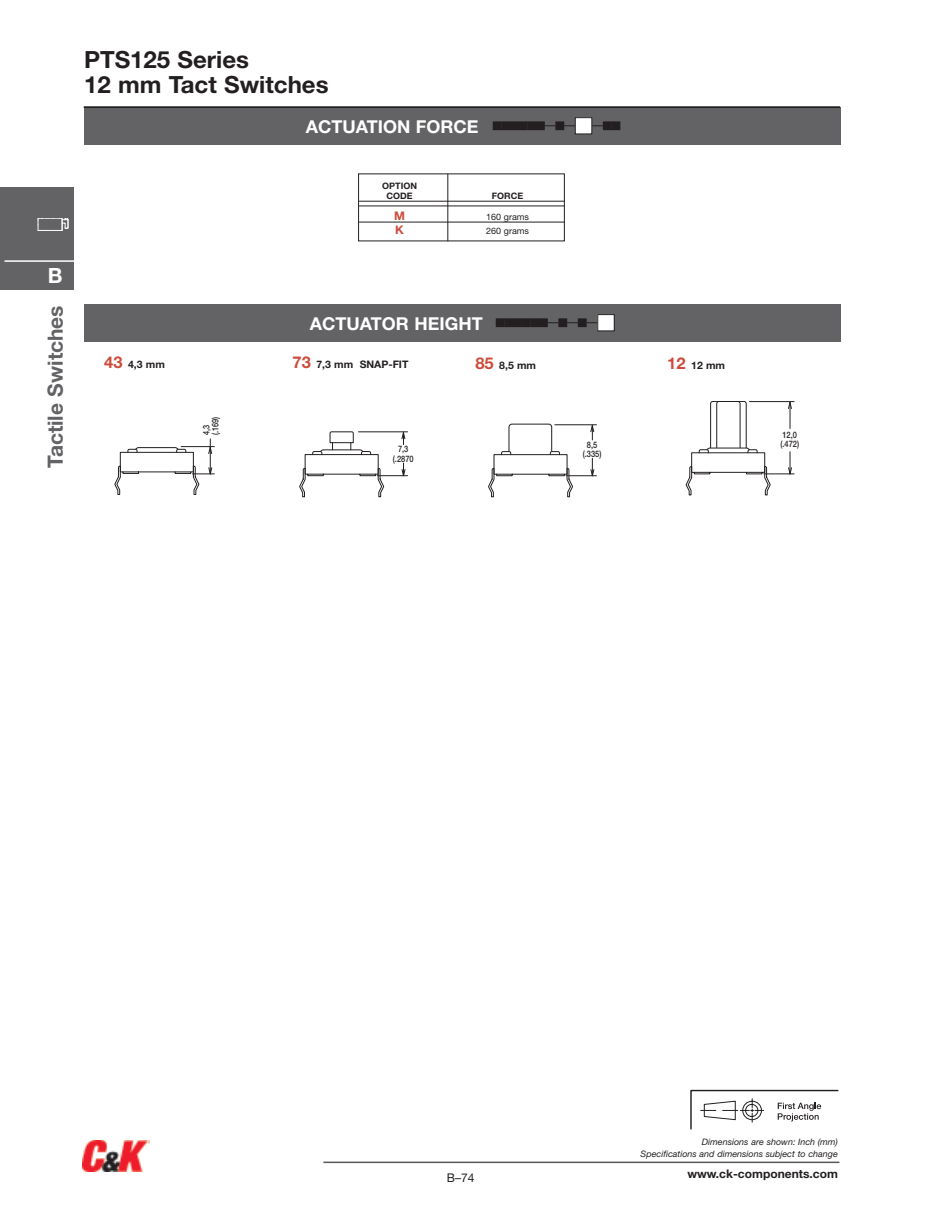
<style>
.page{position:relative;width:945px;height:1229px;background:#fff}
.page>*{position:absolute;margin:0;border:0;box-sizing:border-box;transform-origin:0 0}
.t1{font:700 23.7px/25.2px "Helvetica Neue";color:#231f20}
.t2{font:700 21px "Helvetica Neue";color:#636366}
.t3{font:700 21px "Helvetica Neue";color:#fff}
.t4{font:700 17.7px "Helvetica Neue";color:#fff}
.t5{font:12px "Helvetica Neue";color:#231f20}
.t6{font:700 11.85px "Helvetica Neue";color:#231f20}
.t7{font:700 11.85px "Helvetica Neue";color:#cd4b3b}
.t8{font:700 10.35px "Helvetica Neue";color:#231f20}
.t9{font:500 9px/9.1px "Helvetica Neue";color:#231f20;scale:.82 1}
.t10{font:italic 8.85px/11.9px "Helvetica Neue";color:#231f20;text-align:right}
.t11{font:500 8.85px/9px "Helvetica Neue";color:#231f20;text-align:center;scale:.84 1}
.t12{font:8.85px "Helvetica Neue";color:#231f20}
.t13{font:700 8.85px/10.6px "Helvetica Neue";color:#231f20;text-align:center}
.s1{font-size:16.35px;color:#cd4b3b}
</style>
<div class="page">
<hr style="left:323px;top:1161px;width:516px;height:2px;background:#57585a">
<img style="left:83px;top:1140px;width:66px;height:31px">
<div style="left:0;top:188px;width:74px;height:101px;background:#636366"></div>
<svg style="left:37px;top:218px;width:32px;height:13px"></svg>
<hr style="left:4px;top:260px;width:70px;height:2px;background:#fff">
<svg style="left:690px;top:1089px;width:148px;height:40px"></svg>
<div style="left:84px;top:107px;width:756px;height:38px;background:#636366"></div>
<div style="left:575px;top:118px;width:17px;height:16px;background:#fff"></div>
<div style="left:575px;top:117px;width:17px;height:17px;border:1px solid #231f20"></div>
<div style="left:502px;top:122px;width:8px;height:8px;background:#231f20"></div>
<div style="left:502px;top:121px;width:8px;height:9px;border:1px solid #231f20"></div>
<div style="left:493px;top:122px;width:8px;height:8px;background:#231f20"></div>
<div style="left:493px;top:121px;width:9px;height:9px;border:1px solid #231f20"></div>
<div style="left:603px;top:122px;width:8px;height:8px;background:#231f20"></div>
<div style="left:603px;top:121px;width:9px;height:9px;border:1px solid #231f20"></div>
<div style="left:612px;top:122px;width:8px;height:8px;background:#231f20"></div>
<div style="left:612px;top:121px;width:8px;height:9px;border:1px solid #231f20"></div>
<div style="left:511px;top:122px;width:7px;height:8px;background:#231f20"></div>
<div style="left:510px;top:121px;width:9px;height:9px;border:1px solid #231f20"></div>
<div style="left:528px;top:122px;width:8px;height:8px;background:#231f20"></div>
<div style="left:527px;top:121px;width:9px;height:9px;border:1px solid #231f20"></div>
<div style="left:519px;top:122px;width:8px;height:8px;background:#231f20"></div>
<div style="left:519px;top:121px;width:8px;height:9px;border:1px solid #231f20"></div>
<div style="left:536px;top:122px;width:8px;height:8px;background:#231f20"></div>
<div style="left:536px;top:121px;width:9px;height:9px;border:1px solid #231f20"></div>
<div style="left:556px;top:122px;width:8px;height:8px;background:#231f20"></div>
<div style="left:555px;top:121px;width:9px;height:9px;border:1px solid #231f20"></div>
<hr style="left:359px;top:201px;width:206px;height:1px;background:#231f20">
<hr style="left:359px;top:205px;width:206px;height:1px;background:#231f20">
<hr style="left:359px;top:222px;width:206px;height:1px;background:#231f20">
<hr style="left:447px;top:174px;width:1px;height:67px;background:#231f20">
<div style="left:84px;top:304px;width:756px;height:37px;background:#636366"></div>
<div style="left:598px;top:314px;width:16px;height:17px;background:#fff"></div>
<div style="left:597px;top:314px;width:18px;height:17px;border:1px solid #231f20"></div>
<div style="left:505px;top:319px;width:8px;height:8px;background:#231f20"></div>
<div style="left:505px;top:318px;width:8px;height:9px;border:1px solid #231f20"></div>
<div style="left:496px;top:319px;width:8px;height:8px;background:#231f20"></div>
<div style="left:496px;top:318px;width:9px;height:9px;border:1px solid #231f20"></div>
<div style="left:578px;top:319px;width:8px;height:8px;background:#231f20"></div>
<div style="left:578px;top:318px;width:9px;height:9px;border:1px solid #231f20"></div>
<div style="left:514px;top:319px;width:7px;height:8px;background:#231f20"></div>
<div style="left:513px;top:318px;width:9px;height:9px;border:1px solid #231f20"></div>
<div style="left:531px;top:319px;width:8px;height:8px;background:#231f20"></div>
<div style="left:530px;top:318px;width:9px;height:9px;border:1px solid #231f20"></div>
<div style="left:522px;top:319px;width:8px;height:8px;background:#231f20"></div>
<div style="left:522px;top:318px;width:8px;height:9px;border:1px solid #231f20"></div>
<div style="left:539px;top:319px;width:8px;height:8px;background:#231f20"></div>
<div style="left:539px;top:318px;width:9px;height:9px;border:1px solid #231f20"></div>
<div style="left:559px;top:319px;width:8px;height:8px;background:#231f20"></div>
<div style="left:558px;top:318px;width:9px;height:9px;border:1px solid #231f20"></div>
<hr style="left:566px;top:475px;width:30px;height:1px;background:#231f20">
<hr style="left:555px;top:424px;width:41px;height:1px;background:#231f20">
<svg style="left:590px;top:458px;width:5px;height:18px"></svg>
<svg style="left:590px;top:424px;width:5px;height:16px"></svg>
<svg style="left:488px;top:424px;width:85px;height:73px"></svg>
<hr style="left:377px;top:475px;width:31px;height:1px;background:#231f20">
<hr style="left:358px;top:431px;width:50px;height:1px;background:#231f20">
<svg style="left:299px;top:431px;width:86px;height:66px"></svg>
<svg style="left:401px;top:463px;width:5px;height:13px"></svg>
<svg style="left:401px;top:432px;width:5px;height:12px"></svg>
<svg style="left:114px;top:439px;width:100px;height:56px"></svg>
<hr style="left:764px;top:473px;width:30px;height:1px;background:#231f20">
<hr style="left:749px;top:401px;width:45px;height:1px;background:#231f20">
<svg style="left:788px;top:452px;width:4px;height:23px"></svg>
<svg style="left:788px;top:401px;width:4px;height:27px"></svg>
<svg style="left:686px;top:401px;width:85px;height:94px"></svg>
<hr style="left:84px;top:106px;width:756px;height:2px;background:#231f20">
<h2 class="t3" style="left:48px;top:268px;width:16px">B</h2>
<h2 class="t2" style="left:48px;top:468px;width:164px;rotate:-90deg">Tactile Switches</h2>
<h1 class="t1" style="left:84px;top:49px;width:246px">PTS125 Series<br>12 mm Tact Switches</h1>
<h3 class="t4" style="left:306px;top:120px;width:174px">ACTUATION FORCE</h3>
<p class="t13" style="left:382px;top:181px;width:36px">OPTION<br>CODE</p>
<p class="t13" style="left:492px;top:191px;width:33px">FORCE</p>
<h3 class="t7" style="left:394px;top:211px;width:12px">M</h3>
<p class="t12" style="left:486px;top:213px;width:44px">160 grams</p>
<h3 class="t7" style="left:395px;top:226px;width:10px">K</h3>
<p class="t12" style="left:486px;top:228px;width:44px">260 grams</p>
<h3 class="t4" style="left:310px;top:317px;width:174px">ACTUATOR HEIGHT</h3>
<p class="t8" style="left:104px;top:361px;width:62px"><span class="s1">43</span> 4,3 mm</p>
<p class="t8" style="left:293px;top:361px;width:117px"><span class="s1">73</span> 7,3 mm SNAP-FIT</p>
<p class="t8" style="left:475px;top:362px;width:62px"><span class="s1">85</span> 8,5 mm</p>
<p class="t8" style="left:667px;top:361px;width:59px"><span class="s1">12</span> 12 mm</p>
<p class="t9" style="left:202px;top:435px;width:24px;rotate:-90deg">4,3 (.169)</p>
<p class="t11" style="left:393px;top:445px;width:26px">7,3 (.2870</p>
<p class="t11" style="left:583px;top:441px;width:24px">8,5 (.335)</p>
<p class="t11" style="left:780px;top:431px;width:24px;text-align:left">12,0 (.472)</p>
<h3 class="t5" style="left:447px;top:1173px;width:29px">B–74</h3>
<p class="t10" style="left:641px;top:1136px;width:199px">Dimensions are shown: Inch (mm)<br>Specifications and dimensions subject to change</p>
<h3 class="t6" style="left:687px;top:1169px;width:152px">www.ck-components.com</h3>
</div>
